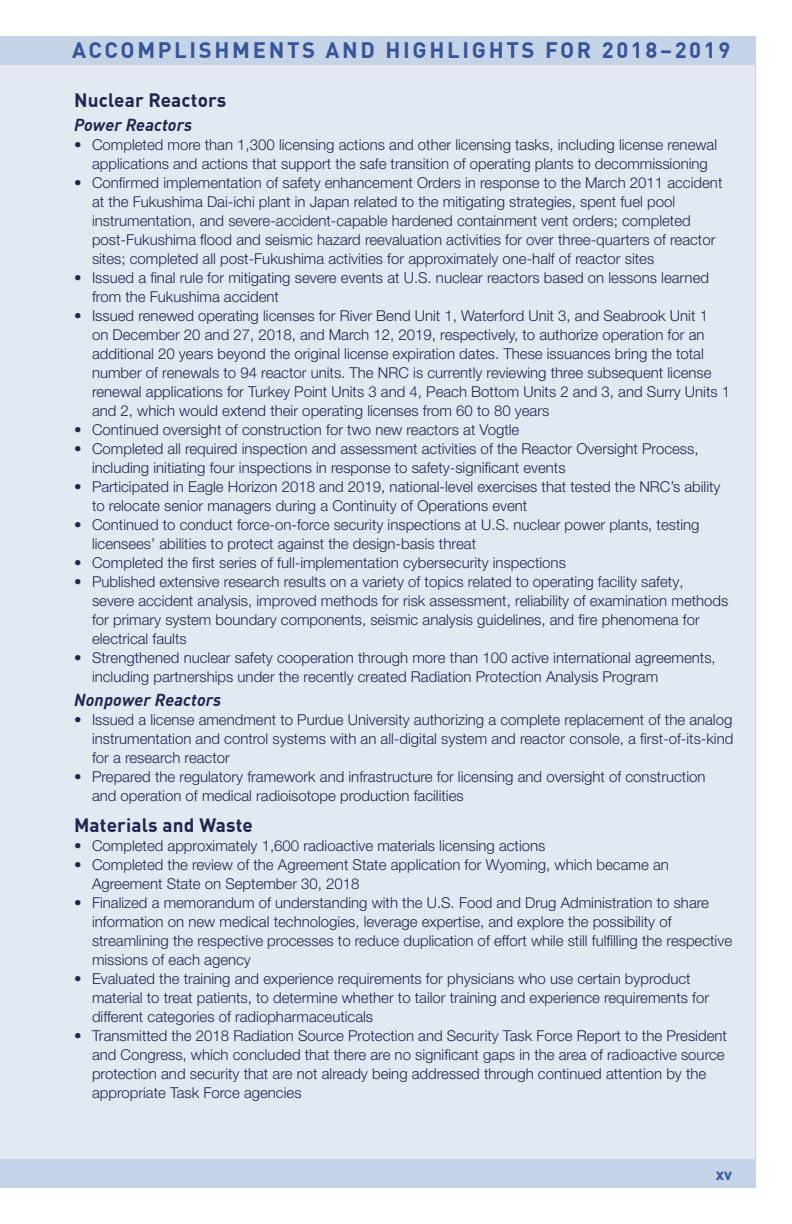
<style>
.page{position:relative;width:792px;height:1224px;background:#fff}
.page>*{position:absolute;margin:0;border:0;box-sizing:border-box;transform-origin:0 0}
.t1{font:700 22px "DIN Offc";letter-spacing:.12em;color:#35559a}
.t2{font:700 19px "DIN Offc";letter-spacing:.01em;color:#21254f}
.t3{font:italic 700 17px "DIN Offc";letter-spacing:.01em;color:#21254f}
.t4{font:700 16px "DIN Offc";color:#35559a}
.t5{font:300 15px/19px "Helvetica Neue LT Std";color:#21254f}
</style>
<div class="page">
<div style="left:0;top:65px;width:755px;height:1095px;background:#e3e9f2"></div>
<div style="left:0;top:36px;width:756px;height:29px;background:#c5d3e6"></div>
<div style="left:0;top:1159px;width:756px;height:29px;background:#c5d3e6"></div>
<hr style="left:755px;top:63px;width:1px;height:1121px;background:#c5d3e6">
<h1 class="t1" style="left:72px;top:36px;width:660px">ACCOMPLISHMENTS AND HIGHLIGHTS FOR 2018–2019</h1>
<p class="t2" style="left:74px;top:88px;width:154px">Nuclear Reactors</p>
<p class="t3" style="left:74px;top:114px;width:120px">Power Reactors</p>
<p class="t5" style="left:74px;top:135px;width:645px;text-align:center">• Completed more than 1,300 licensing actions and other licensing tasks, including license renewal applications and actions that support the safe transition of operating plants to decommissioning</p>
<p class="t5" style="left:92px;top:173px;width:632px;text-indent:-18px">• Confirmed implementation of safety enhancement Orders in response to the March 2011 accident at the Fukushima Dai-ichi plant in Japan related to the mitigating strategies, spent fuel pool instrumentation, and severe-accident-capable hardened containment vent orders; completed post-Fukushima flood and seismic hazard reevaluation activities for over three-quarters of reactor sites; completed all post-Fukushima activities for approximately one-half of reactor sites</p>
<p class="t5" style="left:92px;top:268px;width:619px;text-indent:-18px">• Issued a final rule for mitigating severe events at U.S. nuclear reactors based on lessons learned from the Fukushima accident</p>
<p class="t5" style="left:92px;top:306px;width:640px;text-indent:-18px">• Issued renewed operating licenses for River Bend Unit 1, Waterford Unit 3, and Seabrook Unit 1<br>on December 20 and 27, 2018, and March 12, 2019, respectively, to authorize operation for an additional 20 years beyond the original license expiration dates. These issuances bring the total number of renewals to 94 reactor units. The NRC is currently reviewing three subsequent license renewal applications for Turkey Point Units 3 and 4, Peach Bottom Units 2 and 3, and Surry Units 1 and 2, which would extend their operating licenses from 60 to 80 years</p>
<p class="t5" style="left:74px;top:420px;width:447px">• Continued oversight of construction for two new reactors at Vogtle</p>
<p class="t5" style="left:92px;top:439px;width:608px;text-indent:-18px">• Completed all required inspection and assessment activities of the Reactor Oversight Process, including initiating four inspections in response to safety-significant events</p>
<p class="t5" style="left:92px;top:477px;width:630px;text-indent:-18px">• Participated in Eagle Horizon 2018 and 2019, national-level exercises that tested the NRC’s ability to relocate senior managers during a Continuity of Operations event</p>
<p class="t5" style="left:92px;top:515px;width:609px;text-indent:-18px">• Continued to conduct force-on-force security inspections at U.S. nuclear power plants, testing licensees’ abilities to protect against the design-basis threat</p>
<p class="t5" style="left:74px;top:553px;width:493px">• Completed the first series of full-implementation cybersecurity inspections</p>
<p class="t5" style="left:92px;top:572px;width:638px;text-indent:-18px">• Published extensive research results on a variety of topics related to operating facility safety, severe accident analysis, improved methods for risk assessment, reliability of examination methods for primary system boundary components, seismic analysis guidelines, and fire phenomena for electrical faults</p>
<p class="t5" style="left:92px;top:648px;width:625px;text-indent:-18px">• Strengthened nuclear safety cooperation through more than 100 active international agreements, including partnerships under the recently created Radiation Protection Analysis Program</p>
<p class="t3" style="left:74px;top:689px;width:149px">Nonpower Reactors</p>
<p class="t5" style="left:92px;top:710px;width:643px;text-align:justify;text-indent:-18px">• Issued a license amendment to Purdue University authorizing a complete replacement of the analog instrumentation and control systems with an all-digital system and reactor console, a first-of-its-kind for a research reactor</p>
<p class="t5" style="left:92px;top:767px;width:615px;text-indent:-18px">• Prepared the regulatory framework and infrastructure for licensing and oversight of construction and operation of medical radioisotope production facilities</p>
<p class="t2" style="left:74px;top:813px;width:180px">Materials and Waste</p>
<p class="t5" style="left:74px;top:836px;width:473px">• Completed approximately 1,600 radioactive materials licensing actions</p>
<p class="t5" style="left:92px;top:855px;width:578px;text-indent:-18px">• Completed the review of the Agreement State application for Wyoming, which became an<br>Agreement State on September 30, 2018</p>
<p class="t5" style="left:92px;top:893px;width:642px;text-indent:-18px">• Finalized a memorandum of understanding with the U.S. Food and Drug Administration to share information on new medical technologies, leverage expertise, and explore the possibility of streamlining the respective processes to reduce duplication of effort while still fulfilling the respective missions of each agency</p>
<p class="t5" style="left:92px;top:969px;width:619px;text-indent:-18px">• Evaluated the training and experience requirements for physicians who use certain byproduct material to treat patients, to determine whether to tailor training and experience requirements for different categories of radiopharmaceuticals</p>
<p class="t5" style="left:92px;top:1026px;width:636px;text-indent:-18px">• Transmitted the 2018 Radiation Source Protection and Security Task Force Report to the President and Congress, which concluded that there are no significant gaps in the area of radioactive source protection and security that are not already being addressed through continued attention by the appropriate Task Force agencies</p>
<p class="t4" style="left:716px;top:1163px;width:18px">xv</p>
</div>
